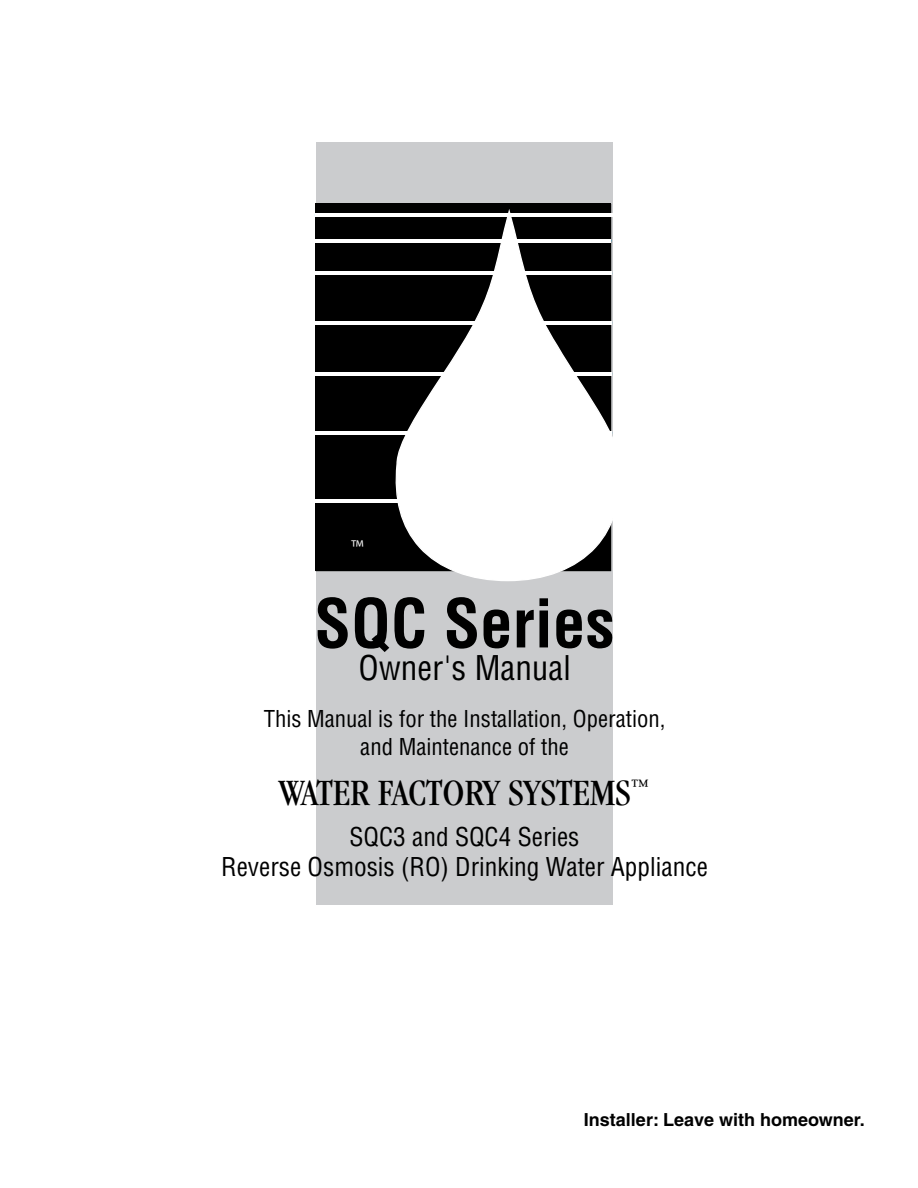
<style>
.page{position:relative;width:918px;height:1188px;background:#fff}
.page>*{position:absolute;margin:0;border:0;box-sizing:border-box;transform-origin:0 0}
.t1{font:700 condensed 65.55px "Helvetica";color:#000}
.t2{font:condensed 38.55px "Garamond";color:#000}
.t3{font:condensed 33.3px "Helvetica";color:#000}
.t4{font:condensed 25.35px/30.5px "Helvetica";color:#000;text-align:center}
.t5{font:condensed 22.65px/27.2px "Helvetica";color:#000;text-align:center}
.t6{font:700 18px "Helvetica";color:#000}
.t7{font:15.9px "Myriad";color:#fff}
</style>
<div class="page">
<div style="left:316px;top:142px;width:296px;height:763px;background:#cbccce"></div>
<div style="left:316px;top:204px;width:295px;height:367px;background:#000"></div>
<svg style="left:389px;top:211px;width:4px;height:361px"></svg>
<svg style="left:393px;top:209px;width:220px;height:372px;background:#9a9a9a"></svg>
<hr style="left:314px;top:499px;width:299px;height:4px;background:#fff">
<hr style="left:316px;top:431px;width:296px;height:4px;background:#fff">
<hr style="left:316px;top:372px;width:296px;height:4px;background:#fff">
<hr style="left:315px;top:321px;width:297px;height:4px;background:#fff">
<hr style="left:316px;top:271px;width:296px;height:4px;background:#fff">
<hr style="left:316px;top:239px;width:295px;height:4px;background:#fff">
<hr style="left:315px;top:213px;width:298px;height:4px;background:#fff">
<p class="t7" style="left:351px;top:537px;width:14px">™</p>
<h1 class="t1" style="left:314px;top:582px;width:302px">SQC Series</h1>
<h3 class="t3" style="left:358px;top:647px;width:214px">Owner's Manual</h3>
<p class="t5" style="left:264px;top:706px;width:403px">This Manual is for the Installation, Operation, and Maintenance of the</p>
<h2 class="t2" style="left:279px;top:771px;width:373px">WATER FACTORY SYSTEMS<sup>™</sup></h2>
<p class="t4" style="left:221px;top:821px;width:488px">SQC3 and SQC4 Series<br>Reverse Osmosis (RO) Drinking Water Appliance</p>
<p class="t6" style="left:584px;top:1109px;width:282px">Installer: Leave with homeowner.</p>
</div>
